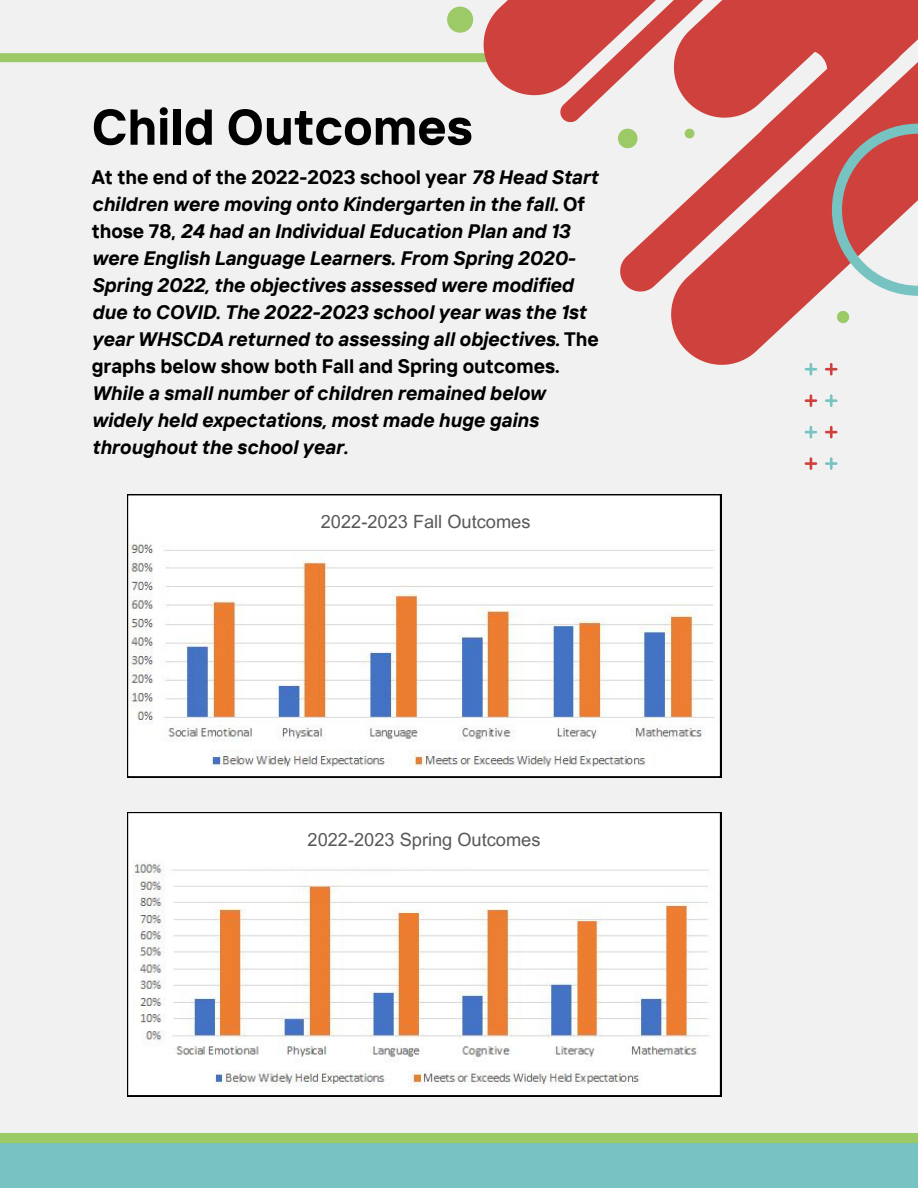
<style>
.page{position:relative;width:918px;height:1188px;background:#f1f1f1}
.page>*{position:absolute;margin:0;border:0;box-sizing:border-box;transform-origin:0 0}
.t1{font:700 50.25px "TT Interphases";color:#000}
.t2{font:italic 700 19.5px/27px "TT Interphases";color:#000}
.t3{font:18.15px "Arial MT Pro";color:#595757}
.s1{font-style:normal}
</style>
<div class="page">
<div style="left:0;top:53px;width:519px;height:9px;background:#9bca67"></div>
<svg style="left:484px;top:0;width:434px;height:292px"></svg>
<svg style="left:671px;top:62px;width:247px;height:303px;fill:#cf413d"></svg>
<svg style="left:832px;top:124px;width:86px;height:172px"></svg>
<svg style="left:447px;top:7px;width:26px;height:26px"></svg>
<svg style="left:837px;top:311px;width:12px;height:12px"></svg>
<svg style="left:618px;top:129px;width:20px;height:19px"></svg>
<svg style="left:685px;top:129px;width:9px;height:9px"></svg>
<svg style="left:0;top:1133px;width:918px;height:55px"></svg>
<svg style="left:127px;top:812px;width:594px;height:284px"></svg>
<div style="left:230px;top:825px;width:312px;height:42px;background:#fff"></div>
<svg style="left:127px;top:494px;width:594px;height:283px"></svg>
<div style="left:268px;top:504px;width:312px;height:42px;background:#fff"></div>
<svg style="left:805px;top:457px;width:12px;height:13px"></svg>
<svg style="left:805px;top:426px;width:12px;height:12px"></svg>
<svg style="left:805px;top:394px;width:12px;height:13px"></svg>
<svg style="left:805px;top:363px;width:12px;height:12px"></svg>
<svg style="left:825px;top:457px;width:12px;height:13px"></svg>
<svg style="left:825px;top:426px;width:12px;height:12px"></svg>
<svg style="left:825px;top:394px;width:12px;height:13px"></svg>
<svg style="left:825px;top:363px;width:12px;height:12px"></svg>
<p class="t1" style="left:92px;top:95px;width:382px">Child Outcomes</p>
<h1 class="t2" style="left:92px;top:163px;width:509px"><span class="s1">At the end of the 2022-2023 school year</span> 78 Head Start children were moving onto Kindergarten in the fall. <span class="s1">Of those 78,</span> 24 had an Individual Education Plan and 13 were English Language Learners. From Spring 2020- Spring 2022, the objectives assessed were modified due to COVID. The 2022-2023 school year was the 1st year WHSCDA returned to assessing all objectives. <span class="s1">The graphs below show both Fall and Spring outcomes.<br></span>While a small number of children remained below widely held expectations, most made huge gains throughout the school year.</h1>
<p class="t3" style="left:321px;top:514px;width:211px">2022-2023 Fall Outcomes</p>
<p class="t3" style="left:308px;top:833px;width:234px">2022-2023 Spring Outcomes</p>
</div>
